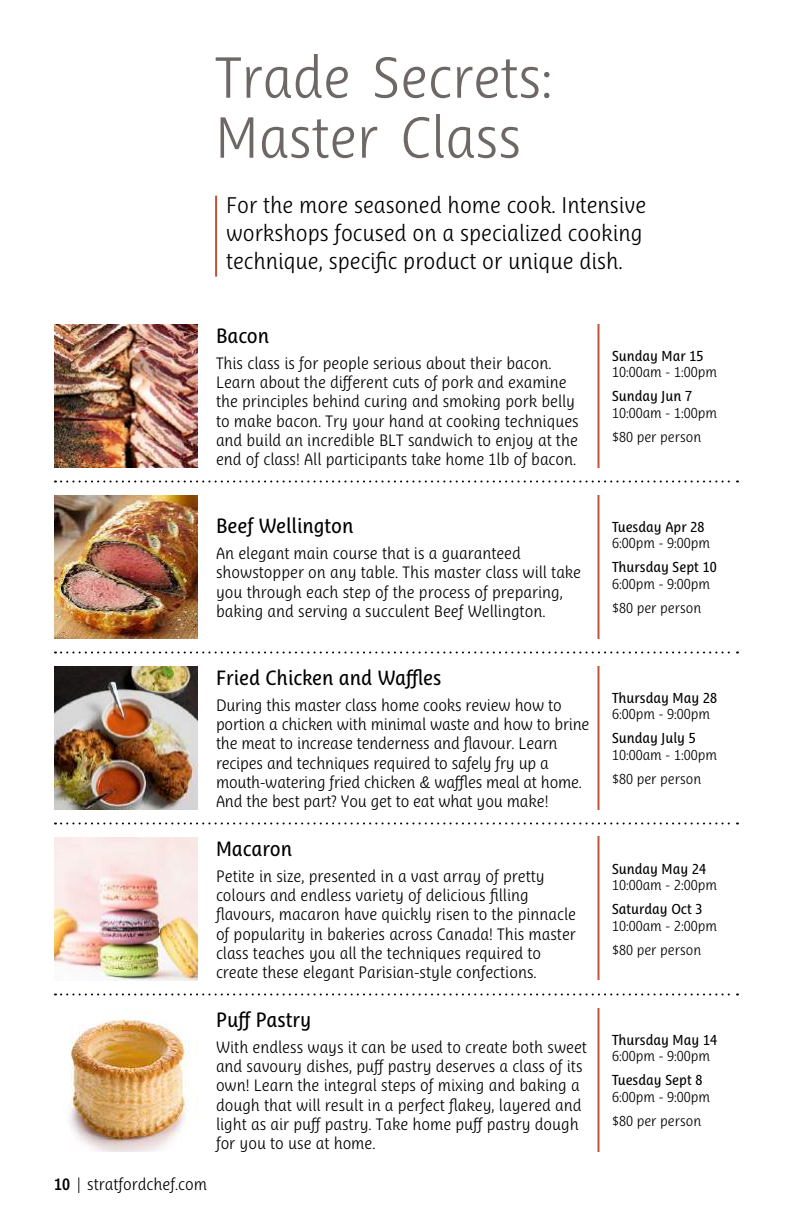
<style>
.page{position:relative;width:792px;height:1224px;background:#fff}
.page>*{position:absolute;margin:0;border:0;box-sizing:border-box;transform-origin:0 0}
.t1{font:300 56px/60px "Ayita Pro";color:#6d6765}
.t2{font:300 22px/28px "Ayita Pro";color:#000}
.t3{font:20px "Ayita Pro";color:#000}
.t4{font:300 16px/19.2px "Ayita Pro";color:#000}
.t5{font:300 14px/24px "Ayita Pro";color:#000}
.t6{font:14px "Ayita Pro";color:#000}
.s1{font-weight:600}
</style>
<div class="page">
<svg style="left:55px;top:480px;width:683px;height:2px"></svg>
<img style="left:54px;top:324px;width:144px;height:144px">
<hr style="left:215px;top:196px;width:2px;height:81px;background:#c3523b">
<img style="left:54px;top:495px;width:144px;height:144px">
<svg style="left:55px;top:652px;width:683px;height:2px"></svg>
<img style="left:54px;top:837px;width:144px;height:144px">
<svg style="left:55px;top:822px;width:683px;height:2px"></svg>
<svg style="left:55px;top:994px;width:683px;height:2px"></svg>
<hr style="left:598px;top:324px;width:2px;height:144px;background:#c3523b">
<hr style="left:598px;top:495px;width:2px;height:144px;background:#c3523b">
<hr style="left:598px;top:666px;width:2px;height:144px;background:#c3523b">
<hr style="left:598px;top:836px;width:2px;height:144px;background:#c3523b">
<img style="left:54px;top:666px;width:144px;height:144px">
<img style="left:69px;top:1008px;width:129px;height:144px">
<hr style="left:598px;top:1008px;width:2px;height:144px;background:#c3523b">
<h1 class="t1" style="left:215px;top:47px;width:339px">Trade Secrets:<br>Master Class</h1>
<h2 class="t2" style="left:226px;top:191px;width:422px">For the more seasoned home cook. Intensive workshops focused on a specialized cooking technique, specific product or unique dish.</h2>
<p class="t3" style="left:216px;top:324px;width:55px">Bacon</p>
<p class="t4" style="left:216px;top:353px;width:364px">This class is for people serious about their bacon.<br>Learn about the different cuts of pork and examine the principles behind curing and smoking pork belly to make bacon. Try your hand at cooking techniques and build an incredible BLT sandwich to enjoy at the end of class! All participants take home 1lb of bacon.</p>
<p class="t6" style="left:612px;top:348px;width:93px">Sunday Mar 15</p>
<p class="t5" style="left:612px;top:360px;width:107px">10:00am - 1:00pm</p>
<p class="t6" style="left:612px;top:388px;width:82px">Sunday Jun 7</p>
<p class="t5" style="left:612px;top:401px;width:107px">10:00am - 1:00pm $80 per person</p>
<p class="t3" style="left:216px;top:514px;width:139px">Beef Wellington</p>
<p class="t4" style="left:216px;top:544px;width:367px">An elegant main course that is a guaranteed showstopper on any table. This master class will take you through each step of the process of preparing, baking and serving a succulent Beef Wellington.</p>
<p class="t6" style="left:612px;top:519px;width:94px">Tuesday Apr 28</p>
<p class="t5" style="left:612px;top:531px;width:100px">6:00pm - 9:00pm</p>
<p class="t6" style="left:612px;top:559px;width:106px">Thursday Sept 10</p>
<p class="t5" style="left:612px;top:572px;width:100px">6:00pm - 9:00pm $80 per person</p>
<p class="t3" style="left:216px;top:666px;width:227px">Fried Chicken and Waffles</p>
<p class="t4" style="left:216px;top:695px;width:375px">During this master class home cooks review how to portion a chicken with minimal waste and how to brine the meat to increase tenderness and flavour. Learn recipes and techniques required to safely fry up a mouth-watering fried chicken &amp; waffles meal at home.<br>And the best part? You get to eat what you make!</p>
<p class="t6" style="left:612px;top:690px;width:107px">Thursday May 28</p>
<p class="t5" style="left:612px;top:702px;width:100px">6:00pm - 9:00pm</p>
<p class="t6" style="left:612px;top:730px;width:85px">Sunday July 5</p>
<p class="t5" style="left:612px;top:743px;width:107px">10:00am - 1:00pm $80 per person</p>
<p class="t3" style="left:216px;top:837px;width:78px">Macaron</p>
<p class="t4" style="left:216px;top:866px;width:362px">Petite in size, presented in a vast array of pretty colours and endless variety of delicious filling flavours, macaron have quickly risen to the pinnacle of popularity in bakeries across Canada! This master class teaches you all the techniques required to create these elegant Parisian-style confections.</p>
<p class="t6" style="left:612px;top:861px;width:96px">Sunday May 24</p>
<p class="t5" style="left:612px;top:873px;width:107px">10:00am - 2:00pm</p>
<p class="t6" style="left:612px;top:901px;width:92px">Saturday Oct 3</p>
<p class="t5" style="left:612px;top:914px;width:107px">10:00am - 2:00pm $80 per person</p>
<p class="t3" style="left:216px;top:1008px;width:97px">Puff Pastry</p>
<p class="t4" style="left:216px;top:1037px;width:372px">With endless ways it can be used to create both sweet and savoury dishes, puff pastry deserves a class of its own! Learn the integral steps of mixing and baking a dough that will result in a perfect flakey, layered and light as air puff pastry. Take home puff pastry dough for you to use at home.</p>
<p class="t4" style="left:54px;top:1175px;width:154px"><span class="s1">10</span> | stratfordchef.com</p>
<p class="t6" style="left:612px;top:1032px;width:107px">Thursday May 14</p>
<p class="t5" style="left:612px;top:1044px;width:100px">6:00pm - 9:00pm</p>
<p class="t6" style="left:612px;top:1072px;width:92px">Tuesday Sept 8</p>
<p class="t5" style="left:612px;top:1085px;width:100px">6:00pm - 9:00pm $80 per person</p>
</div>
